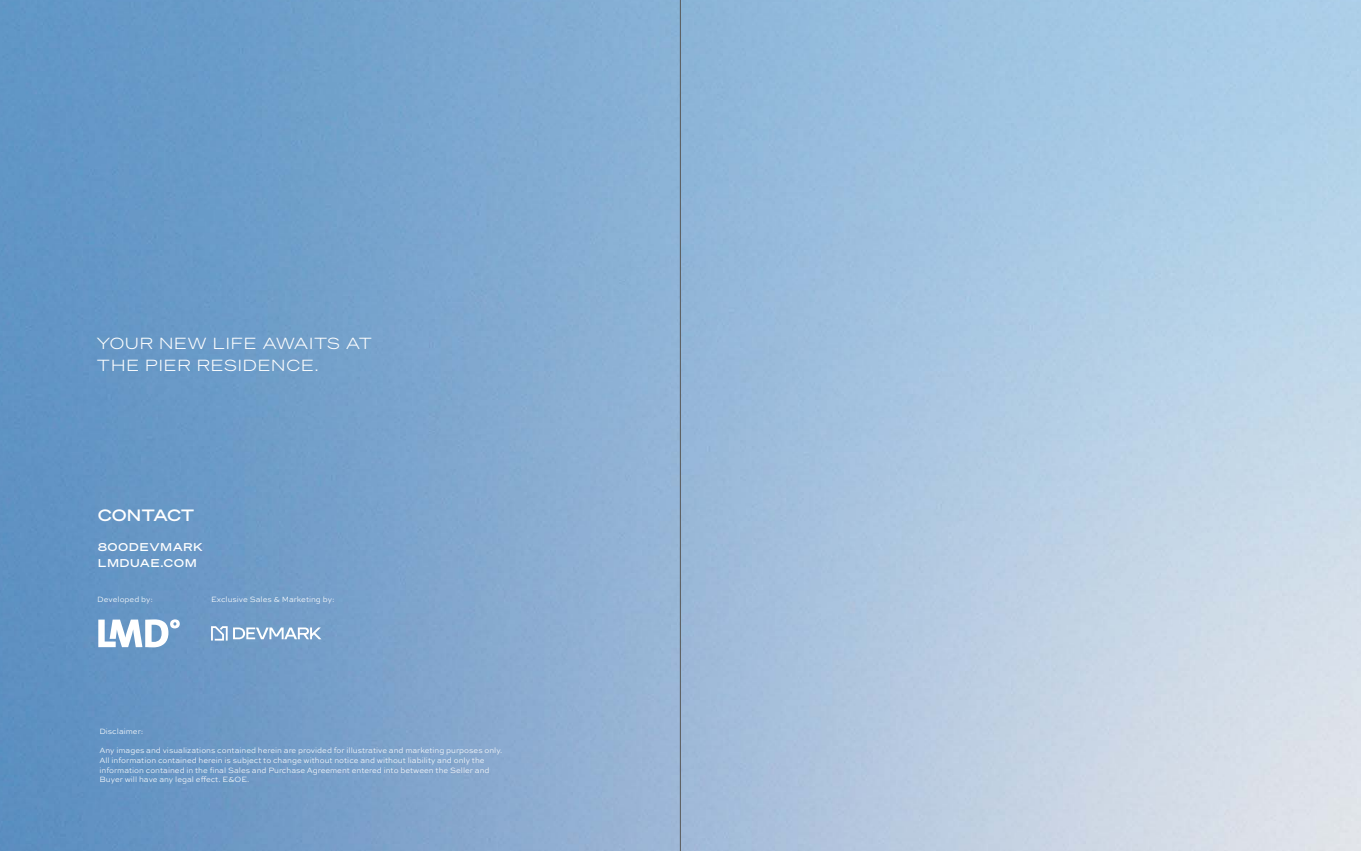
<style>
.page{position:relative;width:1361px;height:851px;background:#fff}
.page>*{position:absolute;margin:0;border:0;box-sizing:border-box;transform-origin:0 0}
.t1{font:16px "Sohne Breit Kraftig";letter-spacing:.04em;color:#fff}
.t2{font:15.7px/22px "Sohne Breit Leicht";letter-spacing:.1em;color:#fff}
.t3{font:11px/16px "Sohne Breit Kraftig";letter-spacing:.1em;color:#fff}
.t4{font:300 8px/9.6px "Sweet Sans Pro";color:#fff}
</style>
<div class="page">
<img style="left:0;top:0;width:1361px;height:850px">
<svg style="left:211px;top:626px;width:110px;height:14px"></svg>
<svg style="left:98px;top:619px;width:82px;height:28px"></svg>
<hr style="left:680px;top:0;width:1px;height:850px;background:#575756">
<h2 class="t2" style="left:97px;top:332px;width:276px">YOUR NEW LIFE AWAITS AT<br>THE PIER RESIDENCE.</h2>
<h1 class="t1" style="left:98px;top:504px;width:98px">CONTACT</h1>
<h3 class="t3" style="left:98px;top:538px;width:106px">800DEVMARK<br>LMDUAE.COM</h3>
<p class="t4" style="left:97px;top:594px;width:57px">Developed by:</p>
<p class="t4" style="left:211px;top:594px;width:125px">Exclusive Sales &amp; Marketing by:</p>
<p class="t4" style="left:99px;top:726px;width:46px">Disclaimer:</p>
<p class="t4" style="left:99px;top:745px;width:404px">Any images and visualizations contained herein are provided for illustrative and marketing purposes only.<br>All information contained herein is subject to change without notice and without liability and only the information contained in the final Sales and Purchase Agreement entered into between the Seller and Buyer will have any legal effect. E&amp;OE.</p>
</div>
